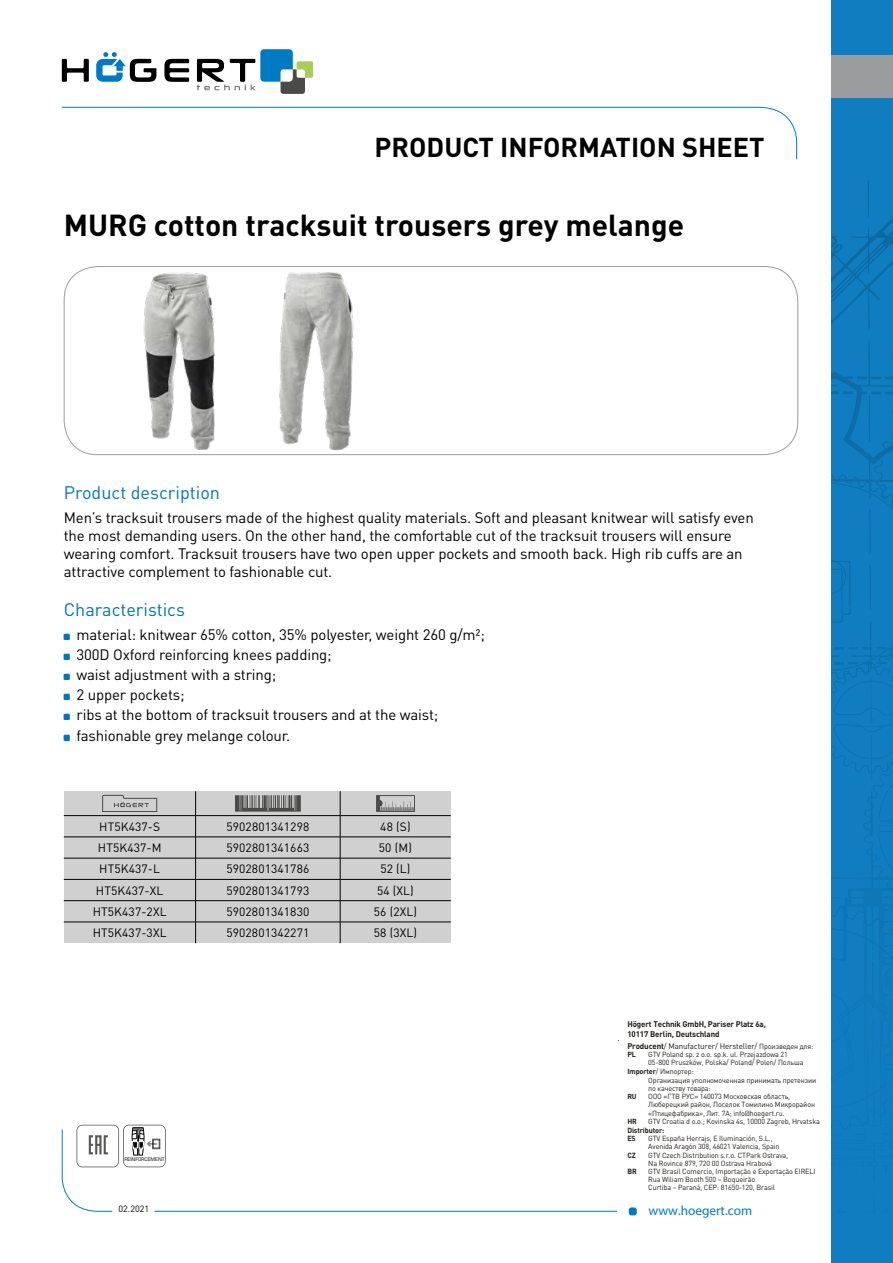
<style>
.page{position:relative;width:893px;height:1263px;background:#fff}
.page>*{position:absolute;margin:0;border:0;box-sizing:border-box;transform-origin:0 0}
.t1{font:700 30px "DIN Pro";color:#000}
.t2{font:700 27px "DIN Pro";color:#000}
.t3{font:18px "DIN Pro";color:#0074bc}
.t4{font:15px/20.1px "DIN Pro";letter-spacing:-.01em;color:#000}
.t5{font:13.35px "Myriad Pro";color:#007ac2}
.t6{font:12px "DIN Pro";letter-spacing:.01em;color:#000}
.t7{font:9.3px "DIN Pro";color:#201d1a}
.t8{font:9px "DIN Pro";color:#000}
.t9{font:700 8.1px/9.6px "DIN Pro";letter-spacing:-.015em;color:#201d1a}
.t10{font:8.1px "DIN Pro";letter-spacing:-.015em;color:#201d1a}
.t11{font:7.35px/8.2px "DIN Pro";letter-spacing:-.015em;color:#201d1a}
.t12{font:700 7.35px/8.2px "DIN Pro";letter-spacing:-.015em;color:#201d1a}
.t13{font:700 7.2px "DIN Pro";color:#201d1a}
.t14{font:700 4.95px "Euromode";letter-spacing:-.025em;color:#575756;scale:.95 1}
.s1{font-weight:700}
.s2{font-size:7.35px}
</style>
<div class="page">
<svg style="left:62px;top:59px;width:27px;height:23px"></svg>
<svg style="left:164px;top:59px;width:25px;height:23px"></svg>
<svg style="left:96px;top:52px;width:60px;height:30px"></svg>
<svg style="left:197px;top:49px;width:116px;height:45px"></svg>
<div style="left:629px;top:1207px;width:8px;height:8px;background:#007ac2;border-radius:3px"></div>
<div style="left:831px;top:0;width:62px;height:1263px;background:#0f7dc0"></div>
<img style="left:868px;top:181px;width:1px;height:32px">
<img style="left:831px;top:213px;width:62px;height:90px">
<svg style="left:831px;top:303px;width:62px;height:825px"></svg>
<img style="left:831px;top:906px;width:62px;height:220px">
<img style="left:831px;top:877px;width:62px;height:3px">
<img style="left:848px;top:646px;width:45px;height:134px">
<div style="left:831px;top:56px;width:62px;height:42px;background:#9b9c9d"></div>
<div style="left:64px;top:791px;width:387px;height:152px;background:#d0d0d0"></div>
<hr style="left:64px;top:815px;width:132px;height:1px;background:#000">
<hr style="left:196px;top:815px;width:144px;height:1px;background:#000">
<hr style="left:340px;top:815px;width:111px;height:1px;background:#000">
<svg style="left:195px;top:791px;width:1px;height:152px"></svg>
<svg style="left:340px;top:791px;width:1px;height:152px"></svg>
<hr style="left:64px;top:837px;width:132px;height:1px;background:#000">
<hr style="left:196px;top:837px;width:144px;height:1px;background:#000">
<hr style="left:340px;top:837px;width:111px;height:1px;background:#000">
<hr style="left:64px;top:858px;width:132px;height:1px;background:#000">
<hr style="left:196px;top:858px;width:144px;height:1px;background:#000">
<hr style="left:340px;top:858px;width:111px;height:1px;background:#000">
<hr style="left:64px;top:879px;width:132px;height:1px;background:#000">
<hr style="left:196px;top:879px;width:144px;height:1px;background:#000">
<hr style="left:340px;top:879px;width:111px;height:1px;background:#000">
<hr style="left:64px;top:900px;width:132px;height:1px;background:#000">
<hr style="left:196px;top:900px;width:144px;height:1px;background:#000">
<hr style="left:340px;top:900px;width:111px;height:1px;background:#000">
<hr style="left:64px;top:922px;width:132px;height:1px;background:#000">
<hr style="left:196px;top:922px;width:144px;height:1px;background:#000">
<hr style="left:340px;top:922px;width:111px;height:1px;background:#000">
<svg style="left:102px;top:795px;width:55px;height:17px"></svg>
<svg style="left:235px;top:795px;width:66px;height:17px"></svg>
<svg style="left:376px;top:795px;width:39px;height:17px"></svg>
<svg style="left:77px;top:1125px;width:89px;height:42px"></svg>
<img style="left:126px;top:266px;width:107px;height:184px">
<img style="left:262px;top:266px;width:107px;height:185px">
<h2 class="t2" style="left:375px;top:129px;width:392px">PRODUCT INFORMATION SHEET</h2>
<h1 class="t1" style="left:64px;top:204px;width:622px">MURG cotton tracksuit trousers grey melange</h1>
<h3 class="t3" style="left:64px;top:480px;width:158px">Product description</h3>
<p class="t4" style="left:64px;top:508px;width:692px;line-height:18px">Men’s tracksuit trousers made of the highest quality materials. Soft and pleasant knitwear will satisfy even the most demanding users. On the other hand, the comfortable cut of the tracksuit trousers will ensure wearing comfort. Tracksuit trousers have two open upper pockets and smooth back. High rib cuffs are an attractive complement to fashionable cut.</p>
<h3 class="t3" style="left:64px;top:597px;width:123px">Characteristics</h3>
<p class="t4" style="left:77px;top:624px;width:410px">material: knitwear 65% cotton, 35% polyester, weight 260 g/m²; 300D Oxford reinforcing knees padding;<br>waist adjustment with a string;<br>2 upper pockets;<br>ribs at the bottom of tracksuit trousers and at the waist; fashionable grey melange colour.</p>
<h3 class="t6" style="left:99px;top:818px;width:62px">HT5K437-S</h3>
<h3 class="t6" style="left:226px;top:818px;width:84px">5902801341298</h3>
<h3 class="t6" style="left:380px;top:818px;width:32px">48 (S)</h3>
<h3 class="t6" style="left:98px;top:840px;width:65px">HT5K437-M</h3>
<h3 class="t6" style="left:226px;top:840px;width:84px">5902801341663</h3>
<h3 class="t6" style="left:379px;top:840px;width:35px">50 (M)</h3>
<h3 class="t6" style="left:99px;top:861px;width:62px">HT5K437-L</h3>
<h3 class="t6" style="left:226px;top:861px;width:84px">5902801341786</h3>
<h3 class="t6" style="left:380px;top:861px;width:32px">52 (L)</h3>
<h3 class="t6" style="left:96px;top:882px;width:69px">HT5K437-XL</h3>
<h3 class="t6" style="left:226px;top:882px;width:84px">5902801341793</h3>
<h3 class="t6" style="left:377px;top:882px;width:38px">54 (XL)</h3>
<h3 class="t6" style="left:93px;top:903px;width:75px">HT5K437-2XL</h3>
<h3 class="t6" style="left:226px;top:903px;width:84px">5902801341830</h3>
<h3 class="t6" style="left:374px;top:903px;width:45px">56 (2XL)</h3>
<h3 class="t6" style="left:93px;top:925px;width:75px">HT5K437-3XL</h3>
<h3 class="t6" style="left:226px;top:925px;width:84px">5902801342271</h3>
<h3 class="t6" style="left:374px;top:925px;width:45px">58 (3XL)</h3>
<p class="t14" style="left:124px;top:1156px;width:44px">REINFORCEMENT</p>
<p class="t8" style="left:119px;top:1202px;width:32px">02.2021</p>
<p class="t7" style="left:617px;top:1031px;width:4px">.</p>
<p class="t9" style="left:627px;top:1019px;width:140px">Högert Technik GmbH, Pariser Platz 6a,<br>10117 Berlin, Deutschland</p>
<p class="t10" style="left:627px;top:1040px;width:187px"><span class="s1">Producent</span>/ Manufacturer/ Hersteller/ <span class="s2">Произведен для:</span></p>
<p class="t12" style="left:627px;top:1050px;width:10px">PL</p>
<p class="t11" style="left:648px;top:1050px;width:157px">GTV Poland sp. z o.o. sp.k. ul. Przejazdowa 21<br>05-800 Pruszków, Polska/ Poland/ Polen/ Польша</p>
<p class="t11" style="left:648px;top:1067px;width:170px;text-indent:-21px"><span class="s1">Importer</span>/ Импортер:<br>Организация уполномоченная принимать претензии по качеству товара:</p>
<p class="t13" style="left:627px;top:1091px;width:11px">RU</p>
<p class="t11" style="left:648px;top:1092px;width:168px">ООО «ГТВ РУС» 140073 Московская область,<br>Люберецкий район, Поселок Томилино Микрорайон «Птицефабрика», Лит. 7А; info@hoegert.ru.</p>
<p class="t12" style="left:627px;top:1117px;width:11px">HR</p>
<p class="t11" style="left:648px;top:1117px;width:173px">GTV Croatia d o.o.; Kovinska 4s, 10000 Zagreb, Hrvatska</p>
<p class="t12" style="left:627px;top:1126px;width:39px">Distributor:<br>ES</p>
<p class="t11" style="left:648px;top:1134px;width:133px">GTV España Herrajs, E Iluminación, S.L.,<br>Avenida Aragón 308, 46021 Valencia, Spain</p>
<p class="t12" style="left:627px;top:1150px;width:10px">CZ</p>
<p class="t11" style="left:648px;top:1150px;width:141px">GTV Czech Distribution s.r.o. CTPark Ostrava,<br>Na Rovince 879, 720 00 Ostrava Hrabová</p>
<p class="t12" style="left:627px;top:1167px;width:11px">BR</p>
<p class="t11" style="left:648px;top:1167px;width:169px">GTV Brasil Comercio, Importação e Exportação EIRELI<br>Rua Wiliam Booth 500 – Boqueirão<br>Curtiba – Paraná, CEP: 81650-120, Brasil</p>
<h3 class="t5" style="left:649px;top:1203px;width:105px">www.hoegert.com</h3>
</div>
